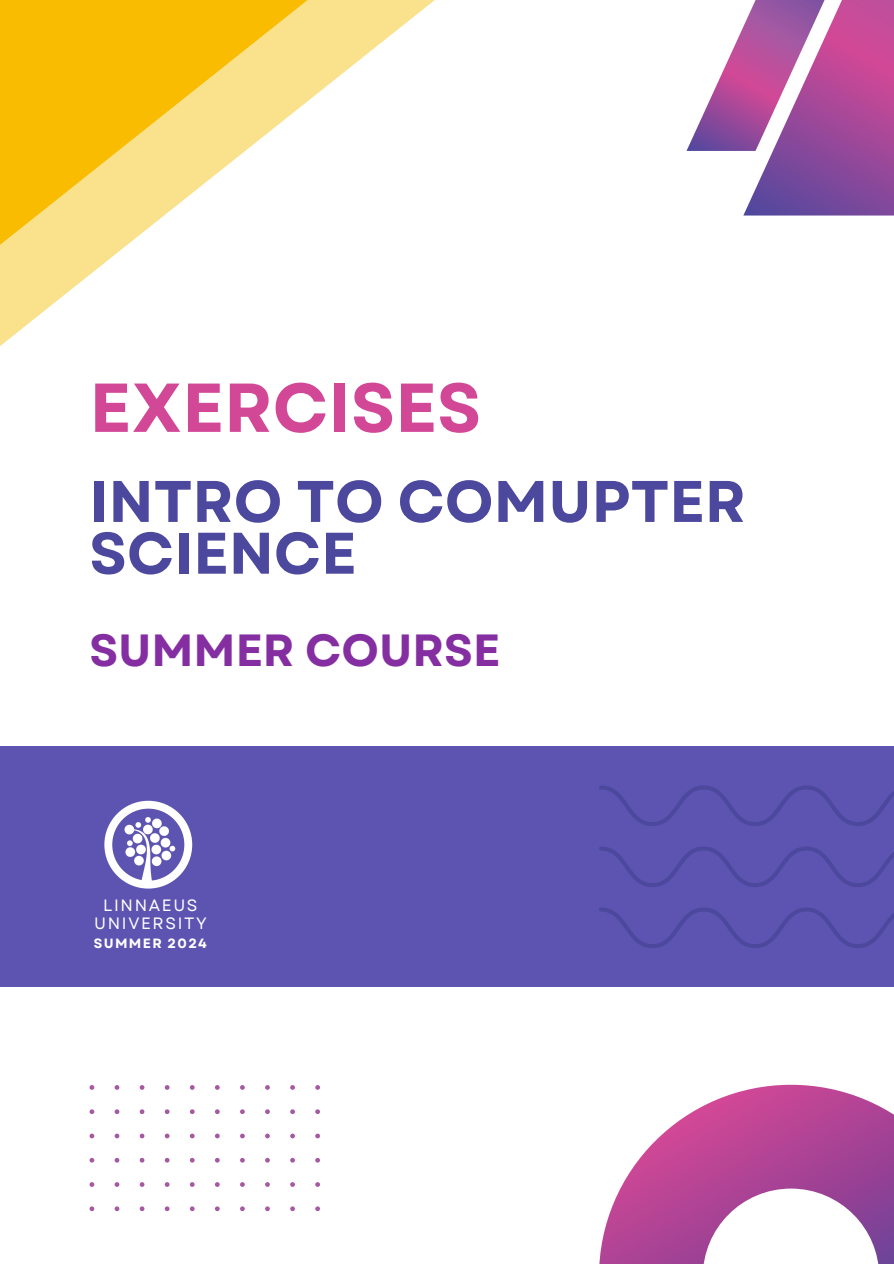
<style>
.page{position:relative;width:894px;height:1264px;background:#fff}
.page>*{position:absolute;margin:0;border:0;box-sizing:border-box;transform-origin:0 0}
.t1{font:700 69px "Garet";color:#d24896}
.t2{font:700 58.5px/51.8px "Garet";color:#4c489e}
.t3{font:700 45px "Garet";color:#842ea2}
.t4{font:16.35px/18px "Garet";letter-spacing:.1em;color:#fff;text-align:center}
.t5{font:700 13.35px "Garet";letter-spacing:.1em;color:#fff}
</style>
<div class="page">
<svg style="left:599px;top:1084px;width:294px;height:179px"></svg>
<svg style="left:0;top:0;width:380px;height:346px"></svg>
<div style="left:0;top:745px;width:893px;height:241px;background:#5d54b2"></div>
<svg style="left:89px;top:1085px;width:231px;height:126px"></svg>
<svg style="left:104px;top:800px;width:88px;height:88px"></svg>
<svg style="left:599px;top:785px;width:294px;height:163px"></svg>
<svg style="left:686px;top:0;width:207px;height:215px"></svg>
<p class="t1" style="left:89px;top:358px;width:393px">EXERCISES</p>
<h1 class="t2" style="left:89px;top:476px;width:658px">INTRO TO COMUPTER<br>SCIENCE</h1>
<h2 class="t3" style="left:89px;top:618px;width:412px">SUMMER COURSE</h2>
<p class="t4" style="left:94px;top:896px;width:114px">LINNAEUS<br>UNIVERSITY</p>
<p class="t5" style="left:94px;top:934px;width:114px">SUMMER 2024</p>
</div>
